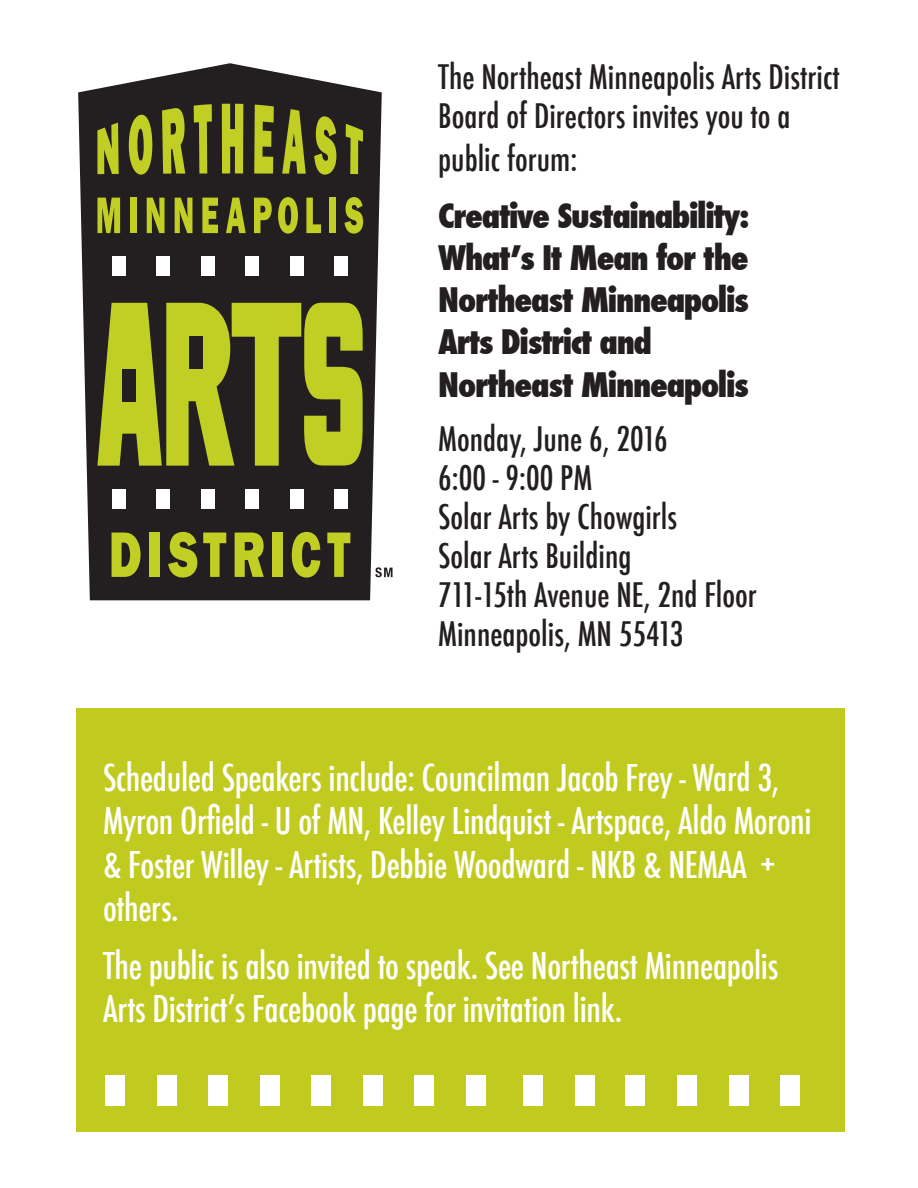
<style>
.page{position:relative;width:918px;height:1188px;background:#fff}
.page>*{position:absolute;margin:0;border:0;box-sizing:border-box;transform-origin:0 0}
.t1{font:500 condensed 36px/43.2px "Futura";letter-spacing:-.01em;color:#fff}
.t2{font:500 condensed 33px/39px "Futura";color:#231f20}
.t3{font:800 condensed 33px/42px "Futura";letter-spacing:-.04em;color:#231f20}
</style>
<div class="page">
<svg style="left:78px;top:63px;width:304px;height:537px;background:#3d3a3a"></svg>
<svg style="left:375px;top:567px;width:18px;height:10px"></svg>
<svg style="left:112px;top:533px;width:29px;height:44px"></svg>
<div style="left:150px;top:533px;width:10px;height:44px;background:#c1ce23"></div>
<svg style="left:168px;top:532px;width:29px;height:46px"></svg>
<svg style="left:203px;top:533px;width:23px;height:44px"></svg>
<svg style="left:235px;top:533px;width:29px;height:44px"></svg>
<div style="left:273px;top:533px;width:10px;height:44px;background:#c1ce23"></div>
<svg style="left:292px;top:532px;width:28px;height:46px"></svg>
<svg style="left:327px;top:533px;width:23px;height:44px"></svg>
<svg style="left:97px;top:198px;width:23px;height:35px"></svg>
<div style="left:130px;top:198px;width:7px;height:35px;background:#c1ce23"></div>
<svg style="left:147px;top:198px;width:18px;height:35px"></svg>
<svg style="left:175px;top:198px;width:17px;height:35px"></svg>
<svg style="left:202px;top:198px;width:16px;height:35px"></svg>
<svg style="left:226px;top:198px;width:20px;height:35px"></svg>
<svg style="left:254px;top:198px;width:18px;height:35px"></svg>
<svg style="left:278px;top:197px;width:20px;height:37px"></svg>
<svg style="left:306px;top:198px;width:15px;height:35px"></svg>
<div style="left:329px;top:198px;width:7px;height:35px;background:#c1ce23"></div>
<svg style="left:344px;top:197px;width:19px;height:37px"></svg>
<div style="left:112px;top:257px;width:13px;height:19px;background:#fff"></div>
<div style="left:156px;top:257px;width:14px;height:19px;background:#fff"></div>
<div style="left:201px;top:257px;width:14px;height:19px;background:#fff"></div>
<div style="left:245px;top:257px;width:14px;height:19px;background:#fff"></div>
<div style="left:290px;top:257px;width:14px;height:19px;background:#fff"></div>
<div style="left:335px;top:257px;width:13px;height:19px;background:#fff"></div>
<div style="left:112px;top:489px;width:13px;height:20px;background:#fff"></div>
<div style="left:156px;top:489px;width:14px;height:20px;background:#fff"></div>
<div style="left:201px;top:489px;width:14px;height:20px;background:#fff"></div>
<div style="left:245px;top:489px;width:14px;height:20px;background:#fff"></div>
<div style="left:290px;top:489px;width:14px;height:20px;background:#fff"></div>
<div style="left:335px;top:489px;width:13px;height:20px;background:#fff"></div>
<svg style="left:97px;top:123px;width:22px;height:51px"></svg>
<svg style="left:129px;top:113px;width:24px;height:62px"></svg>
<svg style="left:162px;top:108px;width:23px;height:66px;background:#9fa822"></svg>
<svg style="left:194px;top:104px;width:18px;height:70px"></svg>
<svg style="left:222px;top:104px;width:21px;height:69px"></svg>
<svg style="left:254px;top:105px;width:20px;height:69px"></svg>
<svg style="left:282px;top:109px;width:24px;height:65px;background:#7f8521"></svg>
<svg style="left:314px;top:116px;width:22px;height:59px"></svg>
<svg style="left:346px;top:124px;width:17px;height:50px"></svg>
<svg style="left:97px;top:303px;width:266px;height:163px;background:#8b9221"></svg>
<div style="left:122px;top:369px;width:14px;height:32px;background:#231f20"></div>
<div style="left:189px;top:337px;width:14px;height:32px;background:#231f20"></div>
<div style="left:76px;top:709px;width:768px;height:423px;background:#c1cb1f"></div>
<div style="left:105px;top:1075px;width:20px;height:30px;background:#fff"></div>
<div style="left:157px;top:1075px;width:19px;height:30px;background:#fff"></div>
<div style="left:209px;top:1075px;width:19px;height:30px;background:#fff"></div>
<div style="left:260px;top:1075px;width:20px;height:30px;background:#fff"></div>
<div style="left:311px;top:1075px;width:20px;height:30px;background:#fff"></div>
<div style="left:363px;top:1075px;width:19px;height:30px;background:#fff"></div>
<div style="left:415px;top:1075px;width:19px;height:30px;background:#fff"></div>
<div style="left:467px;top:1075px;width:19px;height:30px;background:#fff"></div>
<div style="left:625px;top:1075px;width:20px;height:30px;background:#fff"></div>
<div style="left:677px;top:1075px;width:20px;height:30px;background:#fff"></div>
<div style="left:729px;top:1075px;width:19px;height:30px;background:#fff"></div>
<div style="left:781px;top:1075px;width:19px;height:30px;background:#fff"></div>
<div style="left:523px;top:1075px;width:20px;height:30px;background:#fff"></div>
<div style="left:575px;top:1075px;width:19px;height:30px;background:#fff"></div>
<p class="t2" style="left:438px;top:57px;width:403px">The Northeast Minneapolis Arts District<br>Board of Directors invites you to a</p>
<p class="t2" style="left:438px;top:139px;width:140px">public forum:</p>
<p class="t3" style="left:438px;top:195px;width:313px">Creative Sustainability:<br>What’s It Mean for the</p>
<p class="t3" style="left:438px;top:279px;width:312px">Northeast Minneapolis</p>
<p class="t3" style="left:438px;top:321px;width:215px">Arts District and</p>
<p class="t3" style="left:438px;top:364px;width:312px">Northeast Minneapolis</p>
<p class="t2" style="left:438px;top:420px;width:231px">Monday, June 6, 2016</p>
<p class="t2" style="left:438px;top:459px;width:155px">6:00 - 9:00 PM</p>
<p class="t2" style="left:438px;top:498px;width:240px">Solar Arts by Chowgirls</p>
<p class="t2" style="left:438px;top:537px;width:195px">Solar Arts Building</p>
<p class="t2" style="left:438px;top:576px;width:320px">711-15th Avenue NE, 2nd Floor</p>
<p class="t2" style="left:438px;top:615px;width:247px">Minneapolis, MN 55413</p>
<p class="t1" style="left:103px;top:757px;width:710px">Scheduled Speakers include: Councilman Jacob Frey - Ward 3, Myron Orfield - U of MN, Kelley Lindquist - Artspace, Aldo Moroni &amp; Foster Willey - Artists, Debbie Woodward - NKB &amp; NEMAA + others.</p>
<p class="t1" style="left:103px;top:944px;width:677px">The public is also invited to speak. See Northeast Minneapolis<br>Arts District’s Facebook page for invitation link.</p>
</div>
